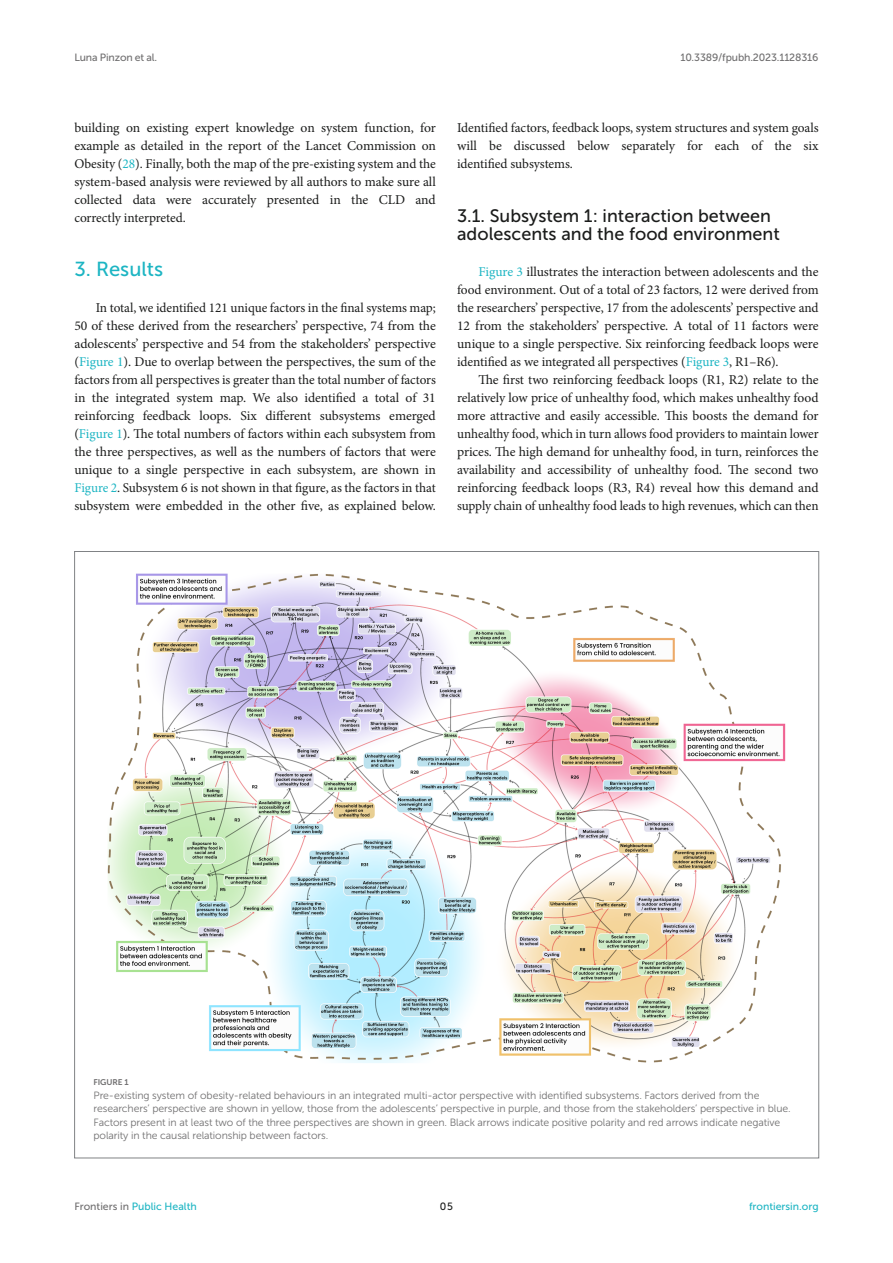
<style>
.page{position:relative;width:893px;height:1263px;background:#fff}
.page>*{position:absolute;margin:0;border:0;box-sizing:border-box;transform-origin:0 0}
.HEAD_1{font:20.25px "Museo Sans 500";color:#1db5c3}
.HEAD_2{font:18px/18px "Museo Sans 500";color:#1b1c1b}
.TEXT_FLUSH{font:13.5px/18px "Minion Pro";letter-spacing:-.005em;color:#1b1c1b;text-align:justify}
.TEXT{font:13.5px/18px "Minion Pro";letter-spacing:-.005em;color:#1b1c1b;text-align:justify}
.FIG_LEG{font:10.5px/13.5px "Museo Sans 300";letter-spacing:-.01em;color:#706f70}
.t1{font:10.5px "Museo Sans 500";letter-spacing:-.015em;color:#706f70}
.t2{font:10.5px "Museo Sans 500";color:#1db5c3}
.t3{font:10.5px "Museo Sans 500";color:#1b1c1b}
.FIG_HD{font:8.25px "Museo Sans 700";letter-spacing:-.01em;color:#706f70}
.s1{color:#1db5c3}
.s2{color:#706f70}
</style>
<div class="page">
<img style="left:107px;top:573px;width:679px;height:490px">
<p class="t1" style="left:74px;top:51px;width:84px">Luna Pinzon et al.</p>
<p class="t1" style="left:680px;top:51px;width:140px">10.3389/fpubh.2023.1128316</p>
<p class="TEXT" style="left:74px;top:119px;width:363px">building on existing expert knowledge on system function, for example as detailed in the report of the Lancet Commission on Obesity (<span class="s1">28</span>). Finally, both the map of the pre-existing system and the system-based analysis were reviewed by all authors to make sure all collected data were accurately presented in the CLD and correctly interpreted.</p>
<p class="HEAD_1" style="left:74px;top:258px;width:90px">3. Results</p>
<p class="TEXT_FLUSH" style="left:74px;top:299px;width:363px;text-indent:21px">In total, we identified 121 unique factors in the final systems map; 50 of these derived from the researchers’ perspective, 74 from the adolescents’ perspective and 54 from the stakeholders’ perspective (<span class="s1">Figure 1</span>). Due to overlap between the perspectives, the sum of the factors from all perspectives is greater than the total number of factors in the integrated system map. We also identified a total of 31 reinforcing feedback loops. Six different subsystems emerged (<span class="s1">Figure 1</span>). The total numbers of factors within each subsystem from the three perspectives, as well as the numbers of factors that were unique to a single perspective in each subsystem, are shown in <span class="s1">Figure 2</span>. Subsystem 6 is not shown in that figure, as the factors in that subsystem were embedded in the other five, as explained below.</p>
<p class="TEXT_FLUSH" style="left:457px;top:119px;width:363px">Identified factors, feedback loops, system structures and system goals will be discussed below separately for each of the six identified subsystems.</p>
<p class="HEAD_2" style="left:457px;top:207px;width:324px">3.1. Subsystem 1: interaction between adolescents and the food environment</p>
<p class="TEXT_FLUSH" style="left:457px;top:263px;width:363px;text-indent:21px"><span class="s1">Figure 3</span> illustrates the interaction between adolescents and the food environment. Out of a total of 23 factors, 12 were derived from the researchers’ perspective, 17 from the adolescents’ perspective and 12 from the stakeholders’ perspective. A total of 11 factors were unique to a single perspective. Six reinforcing feedback loops were identified as we integrated all perspectives (<span class="s1">Figure 3</span>, R1–R6).</p>
<p class="TEXT" style="left:457px;top:371px;width:363px;text-indent:21px">The first two reinforcing feedback loops (R1, R2) relate to the relatively low price of unhealthy food, which makes unhealthy food more attractive and easily accessible. This boosts the demand for unhealthy food, which in turn allows food providers to maintain lower prices. The high demand for unhealthy food, in turn, reinforces the availability and accessibility of unhealthy food. The second two reinforcing feedback loops (R3, R4) reveal how this demand and supply chain of unhealthy food leads to high revenues, which can then</p>
<p class="FIG_HD" style="left:94px;top:1077px;width:37px">FIGURE 1</p>
<p class="FIG_LEG" style="left:94px;top:1088px;width:699px">Pre-existing system of obesity-related behaviours in an integrated multi-actor perspective with identified subsystems. Factors derived from the researchers’ perspective are shown in yellow, those from the adolescents’ perspective in purple, and those from the stakeholders’ perspective in blue.<br>Factors present in at least two of the three perspectives are shown in green. Black arrows indicate positive polarity and red arrows indicate negative polarity in the causal relationship between factors.</p>
<p class="t2" style="left:74px;top:1200px;width:124px"><span class="s2">Frontiers in</span> Public Health</p>
<p class="t3" style="left:440px;top:1200px;width:14px">05</p>
<p class="t2" style="left:749px;top:1200px;width:71px">frontiersin.org</p>
</div>
